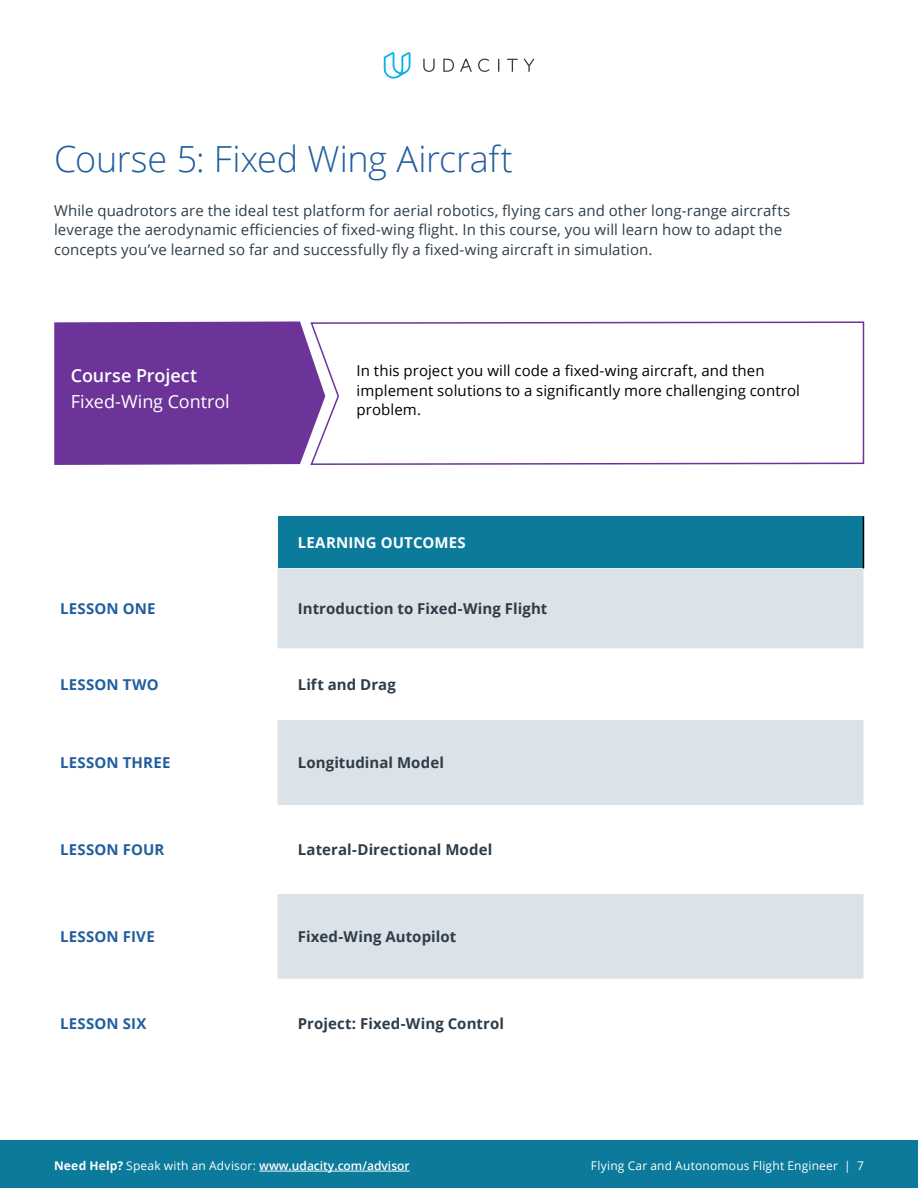
<style>
.page{position:relative;width:918px;height:1188px;background:#fff}
.page>*{position:absolute;margin:0;border:0;box-sizing:border-box;transform-origin:0 0}
.t1{font:300 36px "Open Sans";letter-spacing:-.01em;color:#215e9e}
.t2{font:18px "Open Sans";letter-spacing:-.005em;color:#fff}
.t3{font:600 18px "Open Sans";letter-spacing:-.005em;color:#fff}
.t4{font:15px/19.5px "Open Sans";letter-spacing:.005em;color:#2e3d49}
.t5{font:700 15px "Open Sans";letter-spacing:.005em;color:#2e3d49}
.t6{font:15px/19.5px "Open Sans";letter-spacing:.005em;color:#000}
.t7{font:700 15px "Open Sans";letter-spacing:.015em;color:#215e9e}
.t8{font:700 15px "Open Sans";letter-spacing:.005em;color:#fff}
.t9{font:600 12px "Open Sans";color:#fff}
.t10{font:12px "Open Sans";letter-spacing:.015em;color:#fff}
.s1{font-weight:700}
.s2{font-weight:400}
</style>
<div class="page">
<div style="left:0;top:1140px;width:918px;height:48px;background:#0b7a9b"></div>
<hr style="left:259px;top:1171px;width:151px;height:1px;background:#fff">
<svg style="left:384px;top:52px;width:26px;height:27px"></svg>
<svg style="left:423px;top:59px;width:112px;height:13px"></svg>
<svg style="left:325px;top:321px;width:540px;height:144px"></svg>
<div style="left:54px;top:321px;width:271px;height:144px;background:#6c3498"></div>
<div style="left:278px;top:516px;width:585px;height:52px;background:#0b7a9b"></div>
<div style="left:278px;top:568px;width:585px;height:81px;background:#dbe2e8"></div>
<svg style="left:278px;top:720px;width:585px;height:259px;fill:#dbe2e8"></svg>
<hr style="left:863px;top:516px;width:1px;height:52px;background:#000">
<h1 class="t1" style="left:54px;top:135px;width:460px">Course 5: Fixed Wing Aircraft</h1>
<p class="t4" style="left:54px;top:200px;width:738px">While quadrotors are the ideal test platform for aerial robotics, flying cars and other long-range aircrafts leverage the aerodynamic efficiencies of fixed-wing flight. In this course, you will learn how to adapt the concepts you’ve learned so far and successfully fly a fixed-wing aircraft in simulation.</p>
<p class="t3" style="left:71px;top:363px;width:128px">Course Project</p>
<p class="t2" style="left:71px;top:389px;width:160px">Fixed-Wing Control</p>
<p class="t6" style="left:357px;top:361px;width:445px">In this project you will code a fixed-wing aircraft, and then implement solutions to a significantly more challenging control problem.</p>
<p class="t8" style="left:298px;top:532px;width:169px">LEARNING OUTCOMES</p>
<p class="t7" style="left:60px;top:598px;width:97px">LESSON ONE</p>
<p class="t5" style="left:298px;top:598px;width:251px">Introduction to Fixed-Wing Flight</p>
<p class="t7" style="left:60px;top:674px;width:100px">LESSON TWO</p>
<p class="t5" style="left:298px;top:674px;width:100px">Lift and Drag</p>
<p class="t7" style="left:60px;top:752px;width:112px">LESSON THREE</p>
<p class="t5" style="left:298px;top:752px;width:148px">Longitudinal Model</p>
<p class="t7" style="left:60px;top:839px;width:106px">LESSON FOUR</p>
<p class="t5" style="left:298px;top:839px;width:196px">Lateral-Directional Model</p>
<p class="t7" style="left:60px;top:926px;width:96px">LESSON FIVE</p>
<p class="t5" style="left:298px;top:926px;width:160px">Fixed-Wing Autopilot</p>
<p class="t7" style="left:60px;top:1013px;width:88px">LESSON SIX</p>
<p class="t5" style="left:298px;top:1013px;width:208px">Project: Fixed-Wing Control</p>
<p class="t9" style="left:54px;top:1158px;width:357px"><span class="s1">Need Help?</span> <span class="s2">Speak with an Advisor:</span> www.udacity.com/advisor</p>
<p class="t10" style="left:591px;top:1158px;width:275px">Flying Car and Autonomous Flight Engineer | 7</p>
</div>
